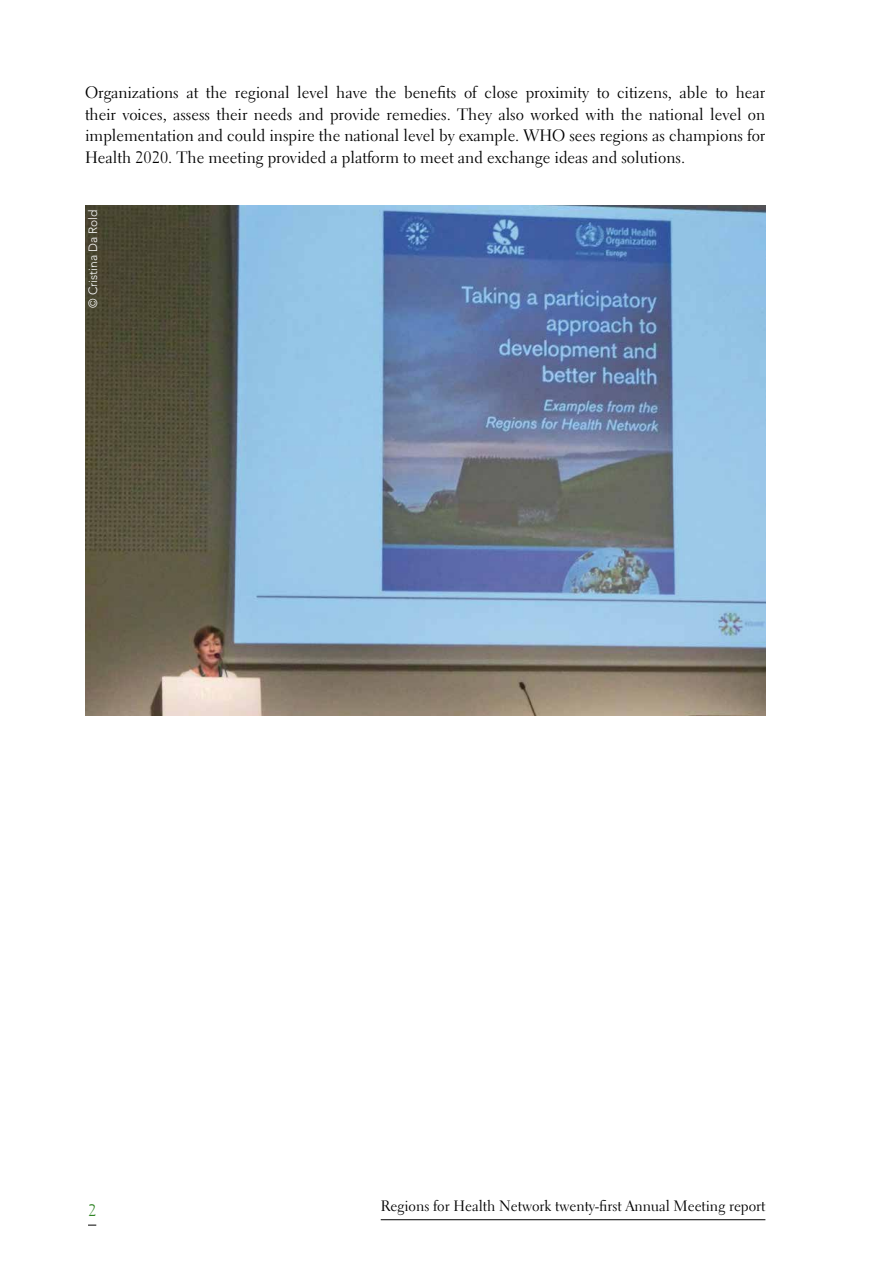
<style>
.page{position:relative;width:893px;height:1263px;background:#fff}
.page>*{position:absolute;margin:0;border:0;box-sizing:border-box;transform-origin:0 0}
.t1{font:16.5px/21.8px "Electra LH";color:#000;text-align:justify}
.t2{font:16.5px "Electra LH";color:#2e8324}
.t3{font:15px "Electra LH";color:#000}
.t4{font:300 12px "Avenir";color:#fff}
</style>
<div class="page">
<hr style="left:381px;top:1219px;width:384px;height:1px;background:#000">
<img style="left:85px;top:206px;width:680px;height:510px">
<p class="t1" style="left:85px;top:81px;width:682px">Organizations at the regional level have the benefits of close proximity to citizens, able to hear their voices, assess their needs and provide remedies. They also worked with the national level on implementation and could inspire the national level by example. WHO sees regions as champions for Health 2020. The meeting provided a platform to meet and exchange ideas and solutions.</p>
<p class="t4" style="left:86px;top:308px;width:100px;rotate:-90deg">© Cristina Da Rold</p>
<p class="t2" style="left:88px;top:1200px;width:10px">2</p>
<p class="t3" style="left:381px;top:1196px;width:386px">Regions for Health Network twenty-first Annual Meeting report</p>
</div>
